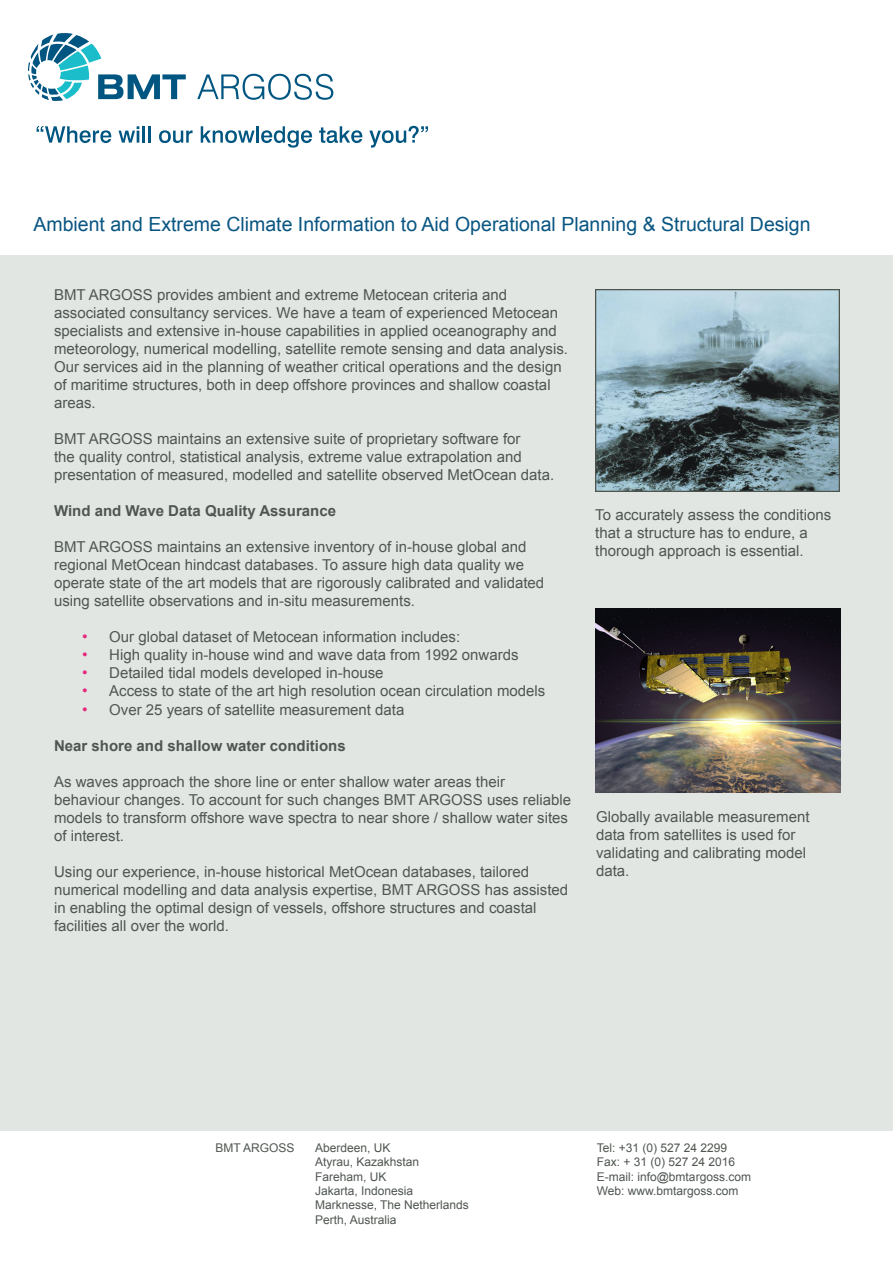
<style>
.page{position:relative;width:893px;height:1263px;background:#fff}
.page>*{position:absolute;margin:0;border:0;box-sizing:border-box;transform-origin:0 0}
.t1{font:19.5px "Arial";color:#095582}
.t2{font:15px/18px "Arial";color:#4f5650}
.t3{font:700 15px "Arial";color:#4f5650}
.t4{font:12px "Arial";color:#4f5650}
.s1{font-size:15.75px;color:#e5297d}
</style>
<div class="page">
<div style="left:0;top:255px;width:893px;height:1008px;background:#e1e6e3"></div>
<svg style="left:197px;top:74px;width:136px;height:26px"></svg>
<svg style="left:28px;top:33px;width:158px;height:68px"></svg>
<svg style="left:37px;top:126px;width:74px;height:17px"></svg>
<svg style="left:119px;top:126px;width:20px;height:17px"></svg>
<hr style="left:142px;top:126px;width:3px;height:17px;background:#005581">
<svg style="left:148px;top:126px;width:2px;height:17px"></svg>
<svg style="left:159px;top:130px;width:34px;height:13px"></svg>
<svg style="left:201px;top:126px;width:54px;height:17px"></svg>
<hr style="left:256px;top:126px;width:3px;height:17px;background:#005581">
<svg style="left:261px;top:126px;width:51px;height:22px"></svg>
<svg style="left:319px;top:126px;width:43px;height:17px"></svg>
<svg style="left:369px;top:126px;width:58px;height:22px"></svg>
<div style="left:0;top:1132px;width:893px;height:131px;background:#fff"></div>
<img style="left:595px;top:289px;width:244px;height:202px">
<img style="left:595px;top:609px;width:245px;height:184px">
<p class="t1" style="left:34px;top:211px;width:779px">Ambient and Extreme Climate Information to Aid Operational Planning &amp; Structural Design</p>
<p class="t2" style="left:54px;top:286px;width:516px">BMT ARGOSS provides ambient and extreme Metocean criteria and associated consultancy services. We have a team of experienced Metocean specialists and extensive in-house capabilities in applied oceanography and meteorology, numerical modelling, satellite remote sensing and data analysis.<br>Our services aid in the planning of weather critical operations and the design of maritime structures, both in deep offshore provinces and shallow coastal areas.</p>
<p class="t2" style="left:54px;top:430px;width:502px">BMT ARGOSS maintains an extensive suite of proprietary software for<br>the quality control, statistical analysis, extreme value extrapolation and presentation of measured, modelled and satellite observed MetOcean data.</p>
<p class="t3" style="left:54px;top:501px;width:284px">Wind and Wave Data Quality Assurance</p>
<p class="t2" style="left:54px;top:538px;width:492px">BMT ARGOSS maintains an extensive inventory of in-house global and regional MetOcean hindcast databases. To assure high data quality we operate state of the art models that are rigorously calibrated and validated using satellite observations and in-situ measurements.</p>
<p class="t2" style="left:82px;top:628px;width:379px"><span class="s1">•</span> Our global dataset of Metocean information includes:</p>
<p class="t2" style="left:82px;top:646px;width:438px"><span class="s1">•</span> High quality in-house wind and wave data from 1992 onwards</p>
<p class="t2" style="left:82px;top:664px;width:303px"><span class="s1">•</span> Detailed tidal models developed in-house</p>
<p class="t2" style="left:82px;top:682px;width:465px"><span class="s1">•</span> Access to state of the art high resolution ocean circulation models</p>
<p class="t2" style="left:82px;top:701px;width:324px"><span class="s1">•</span> Over 25 years of satellite measurement data</p>
<p class="t3" style="left:54px;top:736px;width:293px">Near shore and shallow water conditions</p>
<p class="t2" style="left:54px;top:773px;width:519px">As waves approach the shore line or enter shallow water areas their behaviour changes. To account for such changes BMT ARGOSS uses reliable models to transform offshore wave spectra to near shore / shallow water sites of interest.</p>
<p class="t2" style="left:54px;top:863px;width:477px">Using our experience, in-house historical MetOcean databases, tailored</p>
<p class="t2" style="left:54px;top:881px;width:516px">numerical modelling and data analysis expertise, BMT ARGOSS has assisted in enabling the optimal design of vessels, offshore structures and coastal facilities all over the world.</p>
<p class="t2" style="left:595px;top:506px;width:237px">To accurately assess the conditions that a structure has to endure, a thorough approach is essential.</p>
<p class="t2" style="left:596px;top:807px;width:215px">Globally available measurement data from satellites is used for validating and calibrating model data.</p>
<p class="t4" style="left:215px;top:1140px;width:81px">BMT ARGOSS</p>
<p class="t4" style="left:315px;top:1140px;width:77px">Aberdeen, UK</p>
<p class="t4" style="left:315px;top:1154px;width:106px">Atyrau, Kazakhstan</p>
<p class="t4" style="left:315px;top:1168px;width:73px">Fareham, UK</p>
<p class="t4" style="left:315px;top:1183px;width:100px">Jakarta, Indonesia</p>
<p class="t4" style="left:315px;top:1197px;width:155px">Marknesse, The Netherlands</p>
<p class="t4" style="left:315px;top:1212px;width:83px">Perth, Australia</p>
<p class="t4" style="left:597px;top:1140px;width:132px">Tel: +31 (0) 527 24 2299</p>
<p class="t4" style="left:597px;top:1154px;width:140px">Fax: + 31 (0) 527 24 2016</p>
<p class="t4" style="left:597px;top:1168px;width:156px">E-mail: info@bmtargoss.com</p>
<p class="t4" style="left:597px;top:1183px;width:143px">Web: www.bmtargoss.com</p>
</div>
